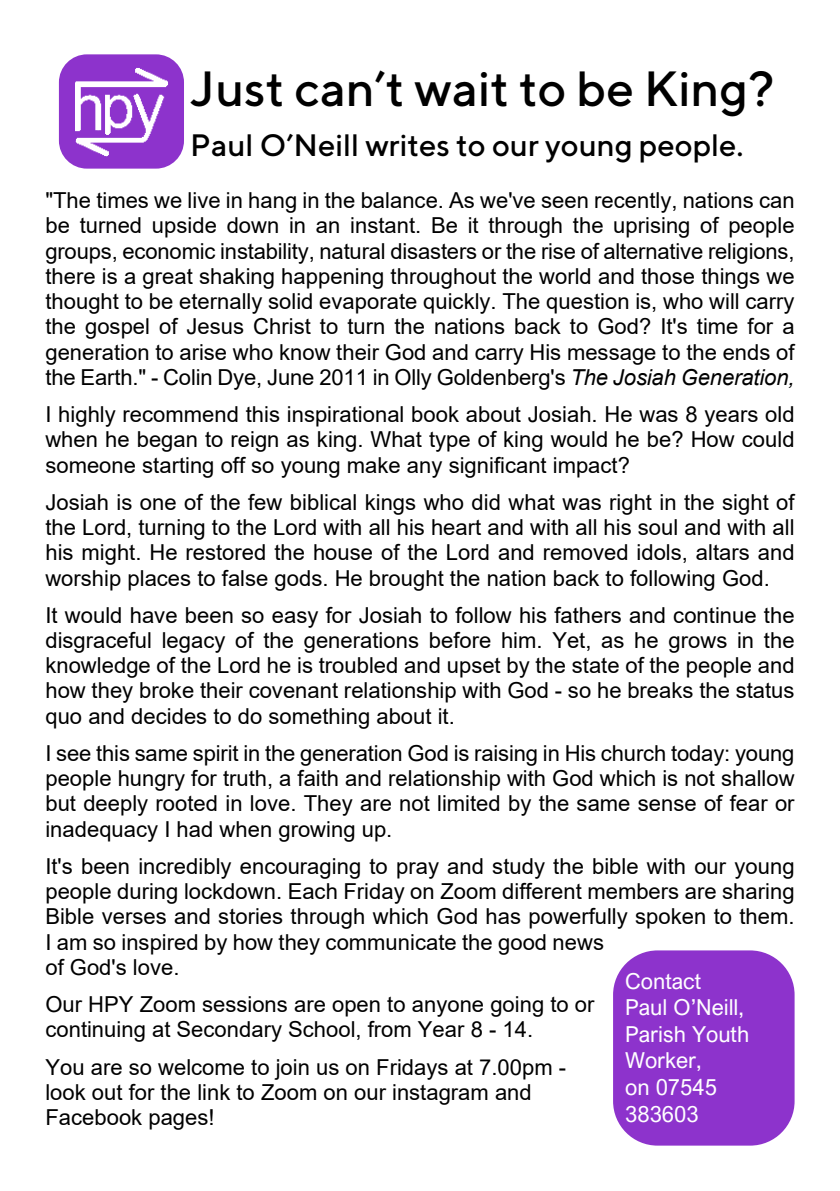
<style>
.page{position:relative;width:840px;height:1191px;background:#fff}
.page>*{position:absolute;margin:0;border:0;box-sizing:border-box;transform-origin:0 0}
.t1{font:500 49.4px "TT Norms";color:#000}
.t2{font:500 31px "TT Norms";color:#000}
.t3{font:22px/25.2px "Arial";color:#000;text-align:justify}
.t4{font:22px/26.6px "Arial Nova";color:#fff}
.s1{font-style:italic}
</style>
<div class="page">
<div style="left:59px;top:54px;width:125px;height:115px;background:#8d33cc;border-radius:28px"></div>
<div style="left:612px;top:950px;width:182px;height:195px;background:#8d33cc;border-radius:44px"></div>
<img style="left:76px;top:68px;width:92px;height:88px">
<h1 class="t1" style="left:190px;top:58px;width:585px">Just can’t wait to be King?</h1>
<h2 class="t2" style="left:190px;top:127px;width:554px">Paul O’Neill writes to our young people.</h2>
<p class="t3" style="left:45px;top:190px;width:750px">"The times we live in hang in the balance. As we've seen recently, nations can be turned upside down in an instant. Be it through the uprising of people groups, economic instability, natural disasters or the rise of alternative religions, there is a great shaking happening throughout the world and those things we thought to be eternally solid evaporate quickly. The question is, who will carry the gospel of Jesus Christ to turn the nations back to God? It's time for a generation to arise who know their God and carry His message to the ends of the Earth." - Colin Dye, June 2011 in Olly Goldenberg's <span class="s1">The Josiah Generation,</span></p>
<p class="t3" style="left:45px;top:404px;width:750px">I highly recommend this inspirational book about Josiah. He was 8 years old when he began to reign as king. What type of king would he be? How could someone starting off so young make any significant impact?</p>
<p class="t3" style="left:45px;top:491px;width:750px">Josiah is one of the few biblical kings who did what was right in the sight of the Lord, turning to the Lord with all his heart and with all his soul and with all his might. He restored the house of the Lord and removed idols, altars and worship places to false gods. He brought the nation back to following God.</p>
<p class="t3" style="left:45px;top:604px;width:750px">It would have been so easy for Josiah to follow his fathers and continue the disgraceful legacy of the generations before him. Yet, as he grows in the knowledge of the Lord he is troubled and upset by the state of the people and how they broke their covenant relationship with God - so he breaks the status quo and decides to do something about it.</p>
<p class="t3" style="left:45px;top:742px;width:750px">I see this same spirit in the generation God is raising in His church today: young people hungry for truth, a faith and relationship with God which is not shallow but deeply rooted in love. They are not limited by the same sense of fear or inadequacy I had when growing up.</p>
<p class="t3" style="left:45px;top:855px;width:750px;text-align:left">It's been incredibly encouraging to pray and study the bible with our young people during lockdown. Each Friday on Zoom different members are sharing Bible verses and stories through which God has powerfully spoken to them.<br>I am so inspired by how they communicate the good news<br>of God's love.</p>
<p class="t3" style="left:45px;top:993px;width:550px">Our HPY Zoom sessions are open to anyone going to or continuing at Secondary School, from Year 8 - 14.</p>
<p class="t3" style="left:45px;top:1056px;width:522px;text-align:left">You are so welcome to join us on Fridays at 7.00pm - look out for the link to Zoom on our instagram and<br>Facebook pages!</p>
<p class="t4" style="left:624px;top:969px;width:126px">Contact<br>Paul O’Neill,<br>Parish Youth<br>Worker,<br>on 07545<br>383603</p>
</div>
